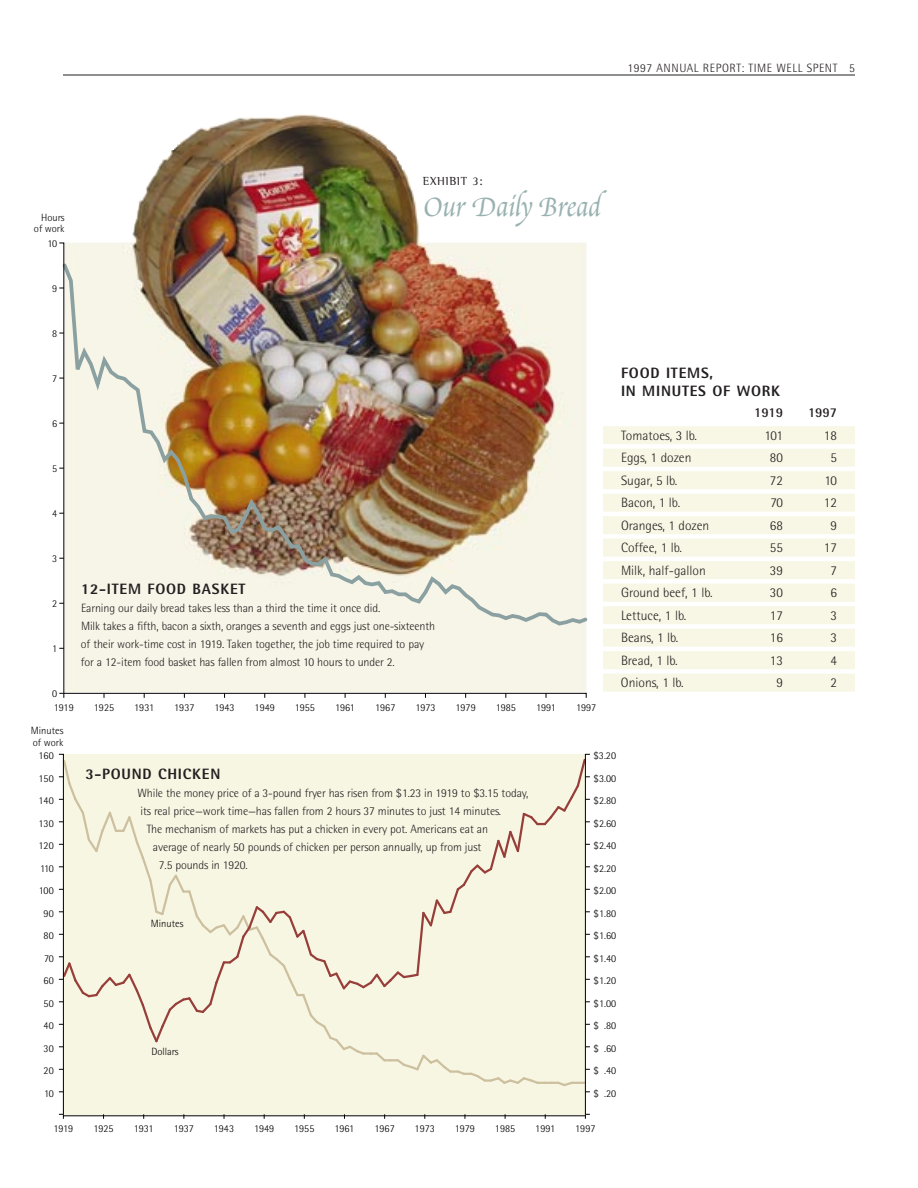
<style>
.page{position:relative;width:918px;height:1188px;background:#fff}
.page>*{position:absolute;margin:0;border:0;box-sizing:border-box;transform-origin:0 0}
.t1{font:36px "Poetica Chancery III";color:#99b2b1}
.t2{font:800 15px/18px "Rotis Semi Sans";letter-spacing:.05em;color:#231f20}
.t3{font:300 13.5px "Rotis Semi Sans";color:#231f20}
.t4{font:700 13.5px "Rotis Semi Sans";color:#231f20}
.t5{font:300 12px/18px "Rotis Semi Sans";letter-spacing:-.01em;color:#231f20}
.t6{font:300 12px "Rotis Semi Sans";letter-spacing:.045em;color:#231f20}
.t7{font:12px "Rotis Semi Serif";letter-spacing:.05em;color:#231f20}
.t8{font:300 10.5px/11.2px "Rotis Semi Sans";color:#000;text-align:right}
</style>
<div class="page">
<img style="left:132px;top:114px;width:288px;height:128px">
<img style="left:59px;top:242px;width:528px;height:456px">
<hr style="left:63px;top:75px;width:792px;height:1px;background:#231f20">
<div style="left:58px;top:754px;width:532px;height:365px;background:#f7f6e3"></div>
<div style="left:603px;top:426px;width:252px;height:18px;background:#f8f7e5"></div>
<div style="left:603px;top:449px;width:252px;height:18px;background:#f8f7e5"></div>
<div style="left:603px;top:471px;width:252px;height:18px;background:#f8f7e5"></div>
<div style="left:603px;top:494px;width:252px;height:18px;background:#f8f7e5"></div>
<div style="left:603px;top:516px;width:252px;height:18px;background:#f8f7e5"></div>
<div style="left:603px;top:539px;width:252px;height:18px;background:#f8f7e5"></div>
<div style="left:603px;top:561px;width:252px;height:18px;background:#f8f7e5"></div>
<div style="left:603px;top:584px;width:252px;height:18px;background:#f8f7e5"></div>
<div style="left:603px;top:606px;width:252px;height:18px;background:#f8f7e5"></div>
<div style="left:603px;top:629px;width:252px;height:18px;background:#f8f7e5"></div>
<div style="left:603px;top:651px;width:252px;height:18px;background:#f8f7e5"></div>
<div style="left:603px;top:674px;width:252px;height:18px;background:#f8f7e5"></div>
<p class="t6" style="left:628px;top:63px;width:229px">1997 ANNUAL REPORT: TIME WELL SPENT 5</p>
<p class="t8" style="left:34px;top:212px;width:32px">Hours of work</p>
<p class="t8" style="left:47px;top:238px;width:11px">10</p>
<p class="t8" style="left:52px;top:283px;width:7px">9</p>
<p class="t7" style="left:423px;top:176px;width:61px">EXHIBIT 3:</p>
<h1 class="t1" style="left:423px;top:190px;width:179px">Our Daily Bread</h1>
<p class="t8" style="left:52px;top:328px;width:7px">8</p>
<p class="t8" style="left:52px;top:373px;width:7px">7</p>
<p class="t8" style="left:52px;top:419px;width:7px">6</p>
<p class="t8" style="left:52px;top:464px;width:7px">5</p>
<p class="t8" style="left:52px;top:509px;width:7px">4</p>
<p class="t8" style="left:52px;top:554px;width:7px">3</p>
<p class="t8" style="left:52px;top:599px;width:7px">2</p>
<p class="t8" style="left:52px;top:644px;width:7px">1</p>
<p class="t8" style="left:52px;top:689px;width:7px">0</p>
<p class="t2" style="left:81px;top:581px;width:166px">12-ITEM FOOD BASKET</p>
<p class="t5" style="left:81px;top:600px;width:356px">Earning our daily bread takes less than a third the time it once did.<br>Milk takes a fifth, bacon a sixth, oranges a seventh and eggs just one-sixteenth of their work-time cost in 1919. Taken together, the job time required to pay for a 12-item food basket has fallen from almost 10 hours to under 2.</p>
<p class="t8" style="left:54px;top:703px;width:21px">1919</p>
<p class="t8" style="left:94px;top:703px;width:22px">1925</p>
<p class="t8" style="left:134px;top:703px;width:21px">1931</p>
<p class="t8" style="left:174px;top:703px;width:22px">1937</p>
<p class="t8" style="left:214px;top:703px;width:22px">1943</p>
<p class="t8" style="left:255px;top:703px;width:22px">1949</p>
<p class="t8" style="left:295px;top:703px;width:22px">1955</p>
<p class="t8" style="left:335px;top:703px;width:21px">1961</p>
<p class="t8" style="left:375px;top:703px;width:22px">1967</p>
<p class="t8" style="left:415px;top:703px;width:22px">1973</p>
<p class="t8" style="left:456px;top:703px;width:22px">1979</p>
<p class="t8" style="left:496px;top:703px;width:22px">1985</p>
<p class="t8" style="left:536px;top:703px;width:21px">1991</p>
<p class="t8" style="left:576px;top:703px;width:22px">1997</p>
<p class="t8" style="left:31px;top:726px;width:34px;text-align:left">Minutes of work</p>
<p class="t2" style="left:621px;top:365px;width:161px">FOOD ITEMS,<br>IN MINUTES OF WORK</p>
<p class="t4" style="left:754px;top:408px;width:30px">1919</p>
<p class="t4" style="left:808px;top:408px;width:30px">1997</p>
<p class="t3" style="left:621px;top:430px;width:78px">Tomatoes, 3 lb.</p>
<p class="t3" style="left:764px;top:430px;width:20px">101</p>
<p class="t3" style="left:824px;top:430px;width:15px">18</p>
<p class="t3" style="left:621px;top:453px;width:72px">Eggs, 1 dozen</p>
<p class="t3" style="left:770px;top:453px;width:15px">80</p>
<p class="t3" style="left:830px;top:453px;width:8px">5</p>
<p class="t3" style="left:621px;top:475px;width:58px">Sugar, 5 lb.</p>
<p class="t3" style="left:770px;top:475px;width:15px">72</p>
<p class="t3" style="left:824px;top:475px;width:14px">10</p>
<p class="t3" style="left:621px;top:498px;width:61px">Bacon, 1 lb.</p>
<p class="t3" style="left:770px;top:498px;width:14px">70</p>
<p class="t3" style="left:824px;top:498px;width:15px">12</p>
<p class="t3" style="left:621px;top:520px;width:90px">Oranges, 1 dozen</p>
<p class="t3" style="left:770px;top:520px;width:15px">68</p>
<p class="t3" style="left:830px;top:520px;width:8px">9</p>
<p class="t3" style="left:621px;top:543px;width:62px">Coffee, 1 lb.</p>
<p class="t3" style="left:770px;top:543px;width:15px">55</p>
<p class="t3" style="left:824px;top:543px;width:15px">17</p>
<p class="t3" style="left:621px;top:565px;width:86px">Milk, half-gallon</p>
<p class="t3" style="left:770px;top:565px;width:15px">39</p>
<p class="t3" style="left:830px;top:565px;width:8px">7</p>
<p class="t3" style="left:621px;top:588px;width:93px">Ground beef, 1 lb.</p>
<p class="t3" style="left:770px;top:588px;width:15px">30</p>
<p class="t3" style="left:830px;top:588px;width:8px">6</p>
<p class="t3" style="left:621px;top:610px;width:67px">Lettuce, 1 lb.</p>
<p class="t3" style="left:770px;top:610px;width:15px">17</p>
<p class="t3" style="left:830px;top:610px;width:8px">3</p>
<p class="t3" style="left:621px;top:633px;width:59px">Beans, 1 lb.</p>
<p class="t3" style="left:770px;top:633px;width:15px">16</p>
<p class="t3" style="left:830px;top:633px;width:8px">3</p>
<p class="t3" style="left:621px;top:655px;width:58px">Bread, 1 lb.</p>
<p class="t3" style="left:770px;top:655px;width:15px">13</p>
<p class="t3" style="left:830px;top:655px;width:8px">4</p>
<p class="t3" style="left:621px;top:678px;width:64px">Onions, 1 lb.</p>
<p class="t3" style="left:776px;top:678px;width:8px">9</p>
<p class="t3" style="left:830px;top:678px;width:8px">2</p>
<p class="t8" style="left:39px;top:751px;width:17px">160</p>
<p class="t8" style="left:594px;top:751px;width:24px">$3.20</p>
<p class="t8" style="left:39px;top:773px;width:17px">150</p>
<p class="t8" style="left:39px;top:796px;width:17px">140</p>
<p class="t8" style="left:39px;top:818px;width:17px">130</p>
<p class="t8" style="left:39px;top:841px;width:17px">120</p>
<p class="t8" style="left:40px;top:863px;width:15px">110</p>
<p class="t2" style="left:86px;top:766px;width:136px">3-POUND CHICKEN</p>
<p class="t5" style="left:138px;top:785px;width:392px">While the money price of a 3-pound fryer has risen from $1.23 in 1919 to $3.15 today,</p>
<p class="t5" style="left:141px;top:803px;width:362px">its real price—work time—has fallen from 2 hours 37 minutes to just 14 minutes.</p>
<p class="t5" style="left:147px;top:821px;width:343px">The mechanism of markets has put a chicken in every pot. Americans eat an</p>
<p class="t5" style="left:153px;top:839px;width:330px">average of nearly 50 pounds of chicken per person annually, up from just</p>
<p class="t5" style="left:159px;top:857px;width:90px">7.5 pounds in 1920.</p>
<p class="t8" style="left:594px;top:773px;width:24px">$3.00</p>
<p class="t8" style="left:594px;top:796px;width:24px">$2.80</p>
<p class="t8" style="left:594px;top:818px;width:24px">$2.60</p>
<p class="t8" style="left:594px;top:841px;width:24px">$2.40</p>
<p class="t8" style="left:594px;top:863px;width:24px">$2.20</p>
<p class="t8" style="left:39px;top:886px;width:16px">100</p>
<p class="t8" style="left:594px;top:886px;width:24px">$2.00</p>
<p class="t8" style="left:44px;top:908px;width:12px">90</p>
<p class="t8" style="left:594px;top:908px;width:24px">$1.80</p>
<p class="t8" style="left:151px;top:919px;width:34px">Minutes</p>
<p class="t8" style="left:44px;top:931px;width:12px">80</p>
<p class="t8" style="left:594px;top:931px;width:24px">$1.60</p>
<p class="t8" style="left:44px;top:953px;width:11px">70</p>
<p class="t8" style="left:594px;top:953px;width:24px">$1.40</p>
<p class="t8" style="left:44px;top:976px;width:12px">60</p>
<p class="t8" style="left:594px;top:976px;width:24px">$1.20</p>
<p class="t8" style="left:44px;top:998px;width:12px">50</p>
<p class="t8" style="left:594px;top:998px;width:24px">$1.00</p>
<p class="t8" style="left:44px;top:1021px;width:12px">40</p>
<p class="t8" style="left:594px;top:1021px;width:24px">$ .80</p>
<p class="t8" style="left:44px;top:1043px;width:12px">30</p>
<p class="t8" style="left:151px;top:1047px;width:29px">Dollars</p>
<p class="t8" style="left:594px;top:1043px;width:24px">$ .60</p>
<p class="t8" style="left:44px;top:1066px;width:12px">20</p>
<p class="t8" style="left:594px;top:1066px;width:24px">$ .40</p>
<p class="t8" style="left:44px;top:1088px;width:11px">10</p>
<p class="t8" style="left:594px;top:1088px;width:24px">$ .20</p>
<p class="t8" style="left:53px;top:1124px;width:21px">1919</p>
<p class="t8" style="left:93px;top:1124px;width:22px">1925</p>
<p class="t8" style="left:134px;top:1124px;width:21px">1931</p>
<p class="t8" style="left:174px;top:1124px;width:22px">1937</p>
<p class="t8" style="left:214px;top:1124px;width:22px">1943</p>
<p class="t8" style="left:254px;top:1124px;width:22px">1949</p>
<p class="t8" style="left:294px;top:1124px;width:22px">1955</p>
<p class="t8" style="left:335px;top:1124px;width:21px">1961</p>
<p class="t8" style="left:374px;top:1124px;width:22px">1967</p>
<p class="t8" style="left:415px;top:1124px;width:22px">1973</p>
<p class="t8" style="left:455px;top:1124px;width:22px">1979</p>
<p class="t8" style="left:495px;top:1124px;width:22px">1985</p>
<p class="t8" style="left:535px;top:1124px;width:21px">1991</p>
<p class="t8" style="left:575px;top:1124px;width:22px">1997</p>
</div>
